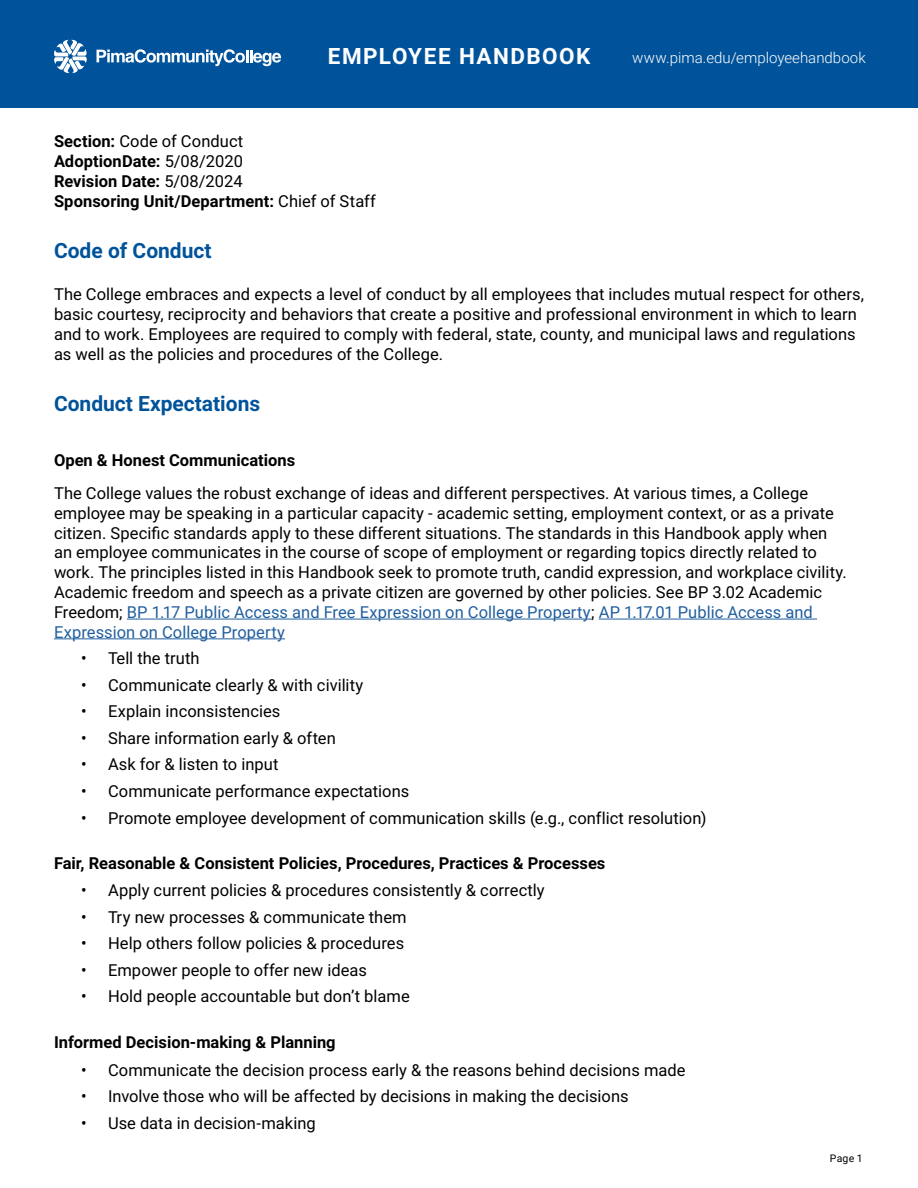
<style>
.page{position:relative;width:918px;height:1188px;background:#fff}
.page>*{position:absolute;margin:0;border:0;box-sizing:border-box;transform-origin:0 0}
.t1{font:700 22.5px "Roboto";letter-spacing:.065em;color:#fff}
.Heading_1{font:700 21px "Roboto";color:#00539b}
.Intro{font:16.5px/19.8px "Roboto";color:#000}
.Heading_2{font:700 16.5px "Roboto";color:#000}
.Intro-2{font:700 16.5px "Roboto";letter-spacing:.005em;color:#000}
.t2{font:300 15px "Roboto";color:#fff}
.t3{font:10.5px "Roboto";color:#000}
.s1{font-weight:700}
.s2{font-weight:400}
.s3{color:#215e9e}
</style>
<div class="page">
<div style="left:0;top:0;width:918px;height:108px;background:#00539b"></div>
<svg style="left:54px;top:40px;width:33px;height:33px"></svg>
<svg style="left:97px;top:49px;width:184px;height:17px"></svg>
<hr style="left:127px;top:619px;width:464px;height:1px;background:#215e9e">
<hr style="left:599px;top:619px;width:218px;height:1px;background:#215e9e">
<hr style="left:54px;top:638px;width:231px;height:1px;background:#215e9e">
<h1 class="t1" style="left:328px;top:40px;width:264px">EMPLOYEE HANDBOOK</h1>
<p class="t2" style="left:632px;top:47px;width:235px">www.pima.edu/employeehandbook</p>
<p class="Intro" style="left:54px;top:131px;width:191px"><span class="s1">Section:</span> Code of Conduct</p>
<p class="Intro-2" style="left:54px;top:150px;width:191px">AdoptionDate: <span class="s2">5/08/2020</span></p>
<p class="Intro-2" style="left:54px;top:170px;width:190px">Revision Date: <span class="s2">5/08/2024</span></p>
<p class="Intro-2" style="left:54px;top:189px;width:323px">Sponsoring Unit/Department: <span class="s2">Chief of Staff</span></p>
<p class="Heading_1" style="left:54px;top:236px;width:159px">Code of Conduct</p>
<p class="Intro" style="left:54px;top:284px;width:812px">The College embraces and expects a level of conduct by all employees that includes mutual respect for others, basic courtesy, reciprocity and behaviors that create a positive and professional environment in which to learn and to work. Employees are required to comply with federal, state, county, and municipal laws and regulations as well as the policies and procedures of the College.</p>
<p class="Heading_1" style="left:54px;top:389px;width:208px">Conduct Expectations</p>
<p class="Heading_2" style="left:54px;top:448px;width:243px">Open &amp; Honest Communications</p>
<p class="Intro" style="left:54px;top:483px;width:794px">The College values the robust exchange of ideas and different perspectives. At various times, a College employee may be speaking in a particular capacity - academic setting, employment context, or as a private citizen. Specific standards apply to these different situations. The standards in this Handbook apply when an employee communicates in the course of scope of employment or regarding topics directly related to work. The principles listed in this Handbook seek to promote truth, candid expression, and workplace civility.<br>Academic freedom and speech as a private citizen are governed by other policies. See BP 3.02 Academic Freedom; <span class="s3">BP 1.17 Public Access and Free Expression on College Property</span>; <span class="s3">AP 1.17.01 Public Access and Expression on College Property</span></p>
<p class="Intro" style="left:81px;top:648px;width:120px">• Tell the truth</p>
<p class="Intro" style="left:81px;top:674px;width:284px">• Communicate clearly &amp; with civility</p>
<p class="Intro" style="left:81px;top:701px;width:201px">• Explain inconsistencies</p>
<p class="Intro" style="left:81px;top:727px;width:256px">• Share information early &amp; often</p>
<p class="Intro" style="left:81px;top:754px;width:199px">• Ask for &amp; listen to input</p>
<p class="Intro" style="left:81px;top:781px;width:330px">• Communicate performance expectations</p>
<p class="Intro" style="left:81px;top:807px;width:627px">• Promote employee development of communication skills (e.g., conflict resolution)</p>
<p class="Heading_2" style="left:54px;top:852px;width:553px">Fair, Reasonable &amp; Consistent Policies, Procedures, Practices &amp; Processes</p>
<p class="Intro" style="left:81px;top:880px;width:465px">• Apply current policies &amp; procedures consistently &amp; correctly</p>
<p class="Intro" style="left:81px;top:906px;width:327px">• Try new processes &amp; communicate them</p>
<p class="Intro" style="left:81px;top:933px;width:325px">• Help others follow policies &amp; procedures</p>
<p class="Intro" style="left:81px;top:959px;width:287px">• Empower people to offer new ideas</p>
<p class="Intro" style="left:81px;top:986px;width:330px">• Hold people accountable but don’t blame</p>
<p class="Heading_2" style="left:54px;top:1031px;width:283px">Informed Decision-making &amp; Planning</p>
<p class="Intro" style="left:81px;top:1059px;width:606px">• Communicate the decision process early &amp; the reasons behind decisions made</p>
<p class="Intro" style="left:81px;top:1086px;width:549px">• Involve those who will be affected by decisions in making the decisions</p>
<p class="Intro" style="left:81px;top:1112px;width:236px">• Use data in decision-making</p>
<p class="t3" style="left:830px;top:1151px;width:34px">Page 1</p>
</div>
